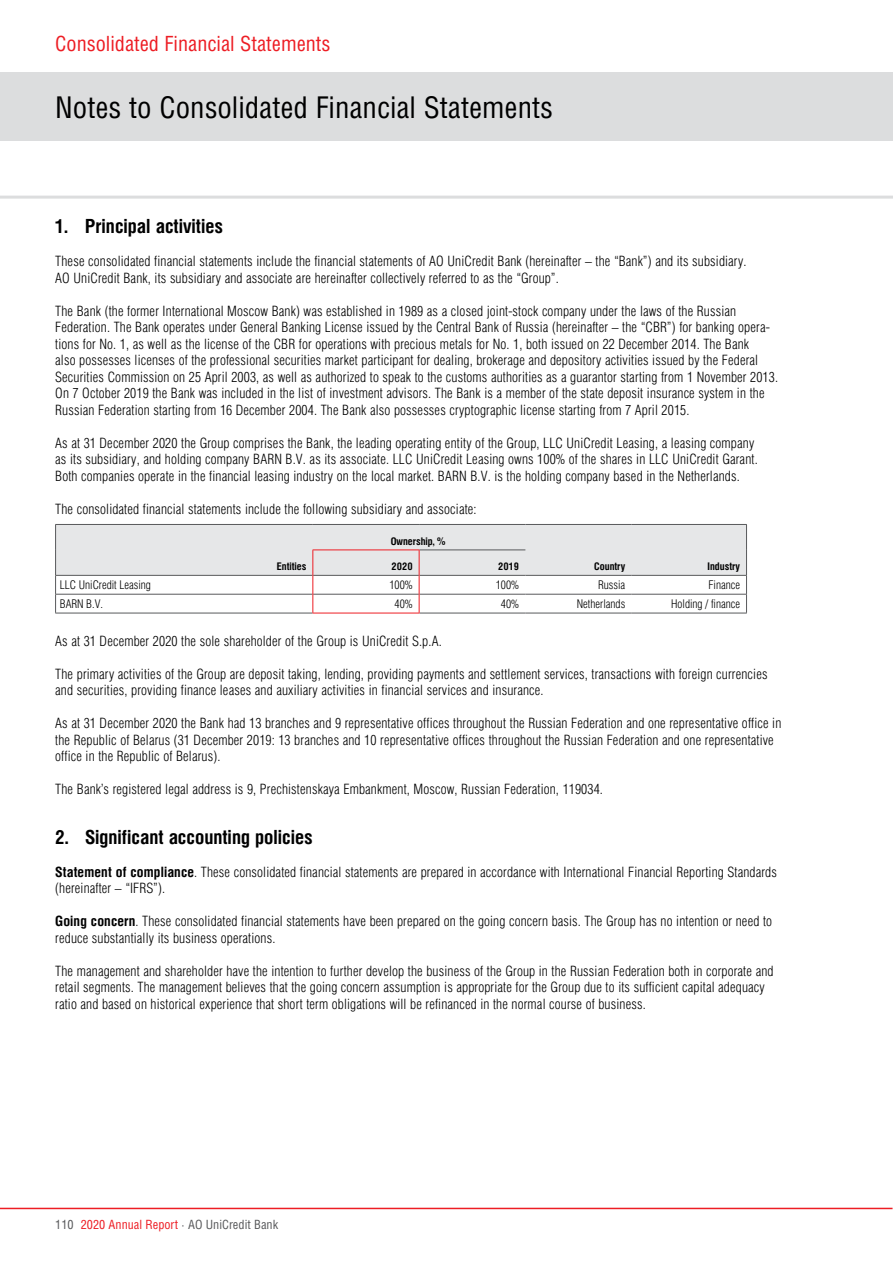
<style>
.page{position:relative;width:893px;height:1263px;background:#fff}
.page>*{position:absolute;margin:0;border:0;box-sizing:border-box;transform-origin:0 0}
.t1{font:30px "Helios Cond C";color:#000}
.t2{font:21px "Helios Cond C";color:#ed1d24}
.t3{font:700 19.5px "Helios Cond C";color:#000}
.t4{font:14.25px/16.5px "Helios Cond Light C";letter-spacing:.01em;color:#000}
.t5{font:12.75px "Helios Cond C";color:#58595b}
.t6{font:12px "Helios Cond Light C";color:#000}
.t7{font:700 10.5px "Helios Cond C";color:#000}
.s1{font-family:"Helios Cond C";font-weight:700}
.s2{color:#ed1d24}
</style>
<div class="page">
<div style="left:0;top:72px;width:893px;height:68px;background:#dcddde"></div>
<hr style="left:0;top:196px;width:893px;height:3px;background:#dcddde">
<hr style="left:0;top:1208px;width:892px;height:1px;background:#ed1d24">
<hr style="left:55px;top:613px;width:258px;height:1px;background:#58595b">
<hr style="left:419px;top:613px;width:106px;height:1px;background:#58595b">
<hr style="left:525px;top:613px;width:107px;height:1px;background:#58595b">
<hr style="left:632px;top:613px;width:115px;height:1px;background:#58595b">
<svg style="left:55px;top:524px;width:692px;height:89px"></svg>
<hr style="left:313px;top:613px;width:106px;height:1px;background:#ed1d24">
<h2 class="t2" style="left:55px;top:31px;width:277px">Consolidated Financial Statements</h2>
<h1 class="t1" style="left:55px;top:90px;width:499px">Notes to Consolidated Financial Statements</h1>
<h3 class="t3" style="left:55px;top:215px;width:169px">1. Principal activities</h3>
<p class="t4" style="left:55px;top:253px;width:693px">These consolidated financial statements include the financial statements of AO UniCredit Bank (hereinafter – the “Bank”) and its subsidiary.<br>AO UniCredit Bank, its subsidiary and associate are hereinafter collectively referred to as the “Group”.</p>
<p class="t4" style="left:55px;top:302px;width:724px">The Bank (the former International Moscow Bank) was established in 1989 as a closed joint-stock company under the laws of the Russian Federation. The Bank operates under General Banking License issued by the Central Bank of Russia (hereinafter – the “CBR”) for banking opera&shy;tions for No. 1, as well as the license of the CBR for operations with precious metals for No. 1, both issued on 22 December 2014. The Bank<br>also possesses licenses of the professional securities market participant for dealing, brokerage and depository activities issued by the Federal Securities Commission on 25 April 2003, as well as authorized to speak to the customs authorities as a guarantor starting from 1 November 2013.<br>On 7 October 2019 the Bank was included in the list of investment advisors. The Bank is a member of the state deposit insurance system in the Russian Federation starting from 16 December 2004. The Bank also possesses cryptographic license starting from 7 April 2015.</p>
<p class="t4" style="left:55px;top:435px;width:704px">As at 31 December 2020 the Group comprises the Bank, the leading operating entity of the Group, LLC UniСredit Leasing, a leasing company as its subsidiary, and holding company BARN B.V. as its associate. LLC UniСredit Leasing owns 100% of the shares in LLC UniСredit Garant.<br>Both companies operate in the financial leasing industry on the local market. BARN B.V. is the holding company based in the Netherlands.</p>
<p class="t4" style="left:55px;top:501px;width:423px">The consolidated financial statements include the following subsidiary and associate:</p>
<p class="t7" style="left:277px;top:560px;width:31px">Entities</p>
<p class="t7" style="left:391px;top:535px;width:56px">Ownership, %</p>
<p class="t7" style="left:391px;top:560px;width:23px">2020</p>
<p class="t7" style="left:498px;top:560px;width:22px">2019</p>
<p class="t7" style="left:594px;top:560px;width:33px">Country</p>
<p class="t7" style="left:707px;top:560px;width:34px">Industry</p>
<p class="t6" style="left:60px;top:578px;width:93px">LLC UniCredit Leasing</p>
<p class="t6" style="left:390px;top:578px;width:25px">100%</p>
<p class="t6" style="left:496px;top:578px;width:25px">100%</p>
<p class="t6" style="left:598px;top:578px;width:29px">Russia</p>
<p class="t6" style="left:708px;top:578px;width:33px">Finance</p>
<p class="t6" style="left:60px;top:597px;width:45px">BARN B.V.</p>
<p class="t6" style="left:395px;top:597px;width:20px">40%</p>
<p class="t6" style="left:501px;top:597px;width:20px">40%</p>
<p class="t6" style="left:577px;top:597px;width:50px">Netherlands</p>
<p class="t6" style="left:671px;top:597px;width:70px">Holding / finance</p>
<p class="t4" style="left:55px;top:632px;width:388px">As at 31 December 2020 the sole shareholder of the Group is UniCredit S.p.A.</p>
<p class="t4" style="left:55px;top:665px;width:714px">The primary activities of the Group are deposit taking, lending, providing payments and settlement services, transactions with foreign currencies and securities, providing finance leases and auxiliary activities in financial services and insurance.</p>
<p class="t4" style="left:55px;top:715px;width:728px">As at 31 December 2020 the Bank had 13 branches and 9 representative offices throughout the Russian Federation and one representative office in the Republic of Belarus (31 December 2019: 13 branches and 10 representative offices throughout the Russian Federation and one representative office in the Republic of Belarus).</p>
<p class="t4" style="left:55px;top:781px;width:549px">The Bank’s registered legal address is 9, Prechistenskaya Embankment, Moscow, Russian Federation, 119034.</p>
<h3 class="t3" style="left:55px;top:825px;width:259px">2. Significant accounting policies</h3>
<p class="t4" style="left:55px;top:863px;width:723px"><span class="s1">Statement of compliance</span>. These consolidated financial statements are prepared in accordance with International Financial Reporting Standards (hereinafter – “IFRS”).</p>
<p class="t4" style="left:55px;top:913px;width:718px"><span class="s1">Going concern</span>. These consolidated financial statements have been prepared on the going concern basis. The Group has no intention or need to reduce substantially its business operations.</p>
<p class="t4" style="left:55px;top:963px;width:720px">The management and shareholder have the intention to further develop the business of the Group in the Russian Federation both in corporate and retail segments. The management believes that the going concern assumption is appropriate for the Group due to its sufficient capital adequacy ratio and based on historical experience that short term obligations will be refinanced in the normal course of business.</p>
<p class="t5" style="left:55px;top:1217px;width:224px">110 <span class="s2">2020 Annual Report</span> · AO UniCredit Bank</p>
</div>
